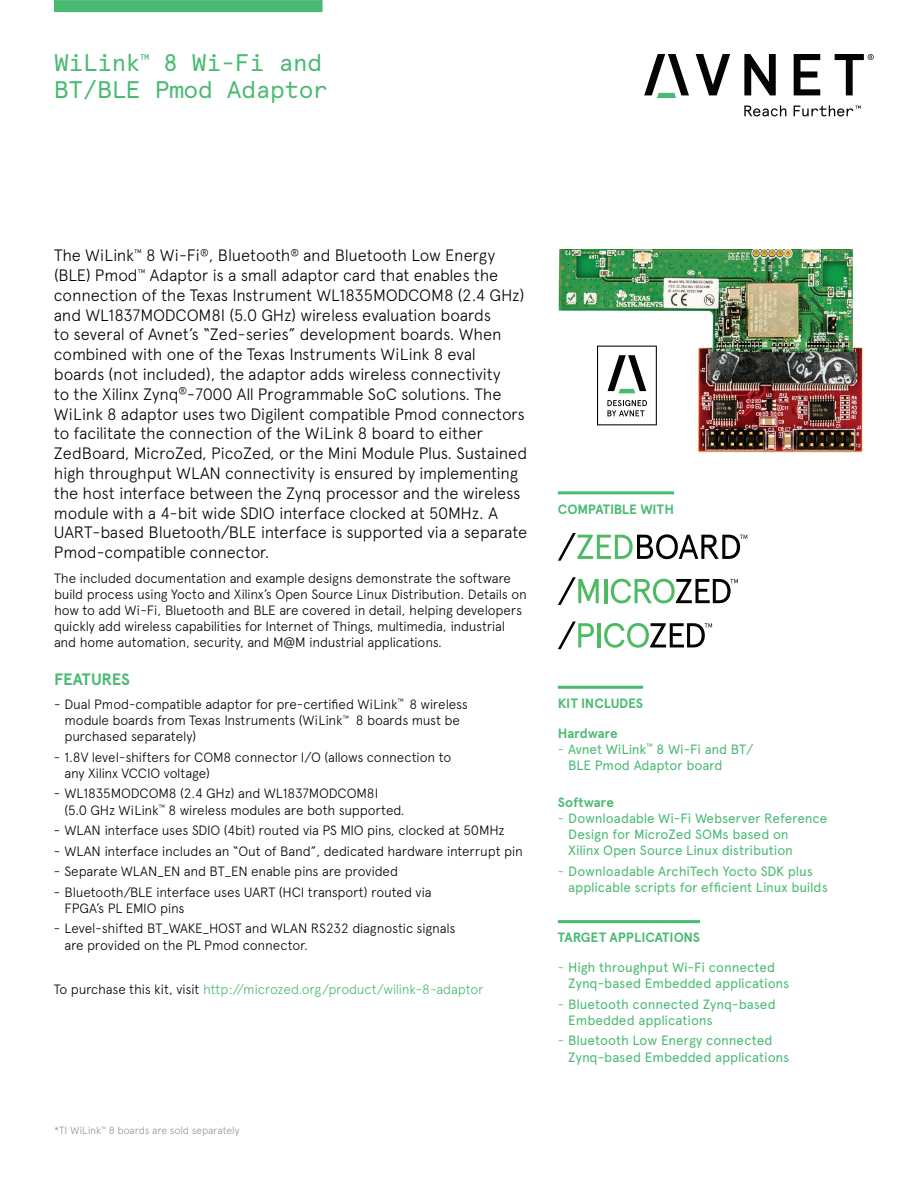
<style>
.page{position:relative;width:918px;height:1188px;background:#fff}
.page>*{position:absolute;margin:0;border:0;box-sizing:border-box;transform-origin:0 0}
.t1{font:24px/27px "Apercu Avnet Mono";letter-spacing:-.02em;color:#4aba73}
.t2{font:300 16.5px/19.8px "Apercu Pro";letter-spacing:-.01em;color:#040503}
.t3{font:700 16.5px "Apercu Pro";letter-spacing:-.005em;color:#4aba73}
.t4{font:300 13.5px/16.2px "Apercu Pro";letter-spacing:-.015em;color:#040503}
.t5{font:13.5px/16.2px "Apercu Pro";letter-spacing:-.005em;color:#4aba73}
.t6{font:300 13.5px "Apercu Pro";letter-spacing:-.015em;color:#4aba73}
.t7{font:700 13.5px/29.7px "Apercu Pro";letter-spacing:-.005em;color:#4aba73}
.t8{font:300 10.5px "Apercu Pro";letter-spacing:-.01em;color:#939698}
.s1{color:#040503}
.s2{font-weight:300}
</style>
<div class="page">
<svg style="left:644px;top:54px;width:45px;height:44px"></svg>
<svg style="left:794px;top:54px;width:26px;height:41px"></svg>
<svg style="left:696px;top:54px;width:34px;height:41px"></svg>
<svg style="left:744px;top:54px;width:32px;height:41px"></svg>
<svg style="left:835px;top:54px;width:39px;height:41px"></svg>
<svg style="left:744px;top:105px;width:42px;height:11px"></svg>
<svg style="left:794px;top:105px;width:67px;height:11px"></svg>
<img style="left:558px;top:249px;width:305px;height:204px">
<hr style="left:558px;top:491px;width:116px;height:3px;background:#4aba73">
<hr style="left:558px;top:686px;width:85px;height:3px;background:#4aba73">
<hr style="left:558px;top:920px;width:142px;height:3px;background:#4aba73">
<svg style="left:597px;top:346px;width:60px;height:79px"></svg>
<div style="left:54px;top:0;width:269px;height:12px;background:#4aba73"></div>
<svg style="left:558px;top:577px;width:41px;height:28px"></svg>
<hr style="left:604px;top:579px;width:3px;height:24px;background:#4eba64">
<svg style="left:611px;top:579px;width:127px;height:24px"></svg>
<svg style="left:558px;top:622px;width:36px;height:27px"></svg>
<hr style="left:597px;top:623px;width:3px;height:24px;background:#4eba64">
<svg style="left:604px;top:623px;width:108px;height:25px"></svg>
<svg style="left:558px;top:533px;width:189px;height:28px"></svg>
<h1 class="t1" style="left:54px;top:48px;width:276px">WiLink<sup>™</sup> 8 Wi-Fi and<br>BT/BLE Pmod Adaptor</h1>
<p class="t2" style="left:54px;top:244px;width:475px">The WiLink<sup>™</sup> 8 Wi-Fi<sup>®</sup>, Bluetooth<sup>®</sup> and Bluetooth Low Energy (BLE) Pmod<sup>™</sup> Adaptor is a small adaptor card that enables the connection of the Texas Instrument WL1835MODCOM8 (2.4 GHz) and WL1837MODCOM8I (5.0 GHz) wireless evaluation boards<br>to several of Avnet’s “Zed-series” development boards. When combined with one of the Texas Instruments WiLink 8 eval boards (not included), the adaptor adds wireless connectivity<br>to the Xilinx Zynq<sup>®</sup>-7000 All Programmable SoC solutions. The WiLink 8 adaptor uses two Digilent compatible Pmod connectors to facilitate the connection of the WiLink 8 board to either ZedBoard, MicroZed, PicoZed, or the Mini Module Plus. Sustained high throughput WLAN connectivity is ensured by implementing the host interface between the Zynq processor and the wireless module with a 4-bit wide SDIO interface clocked at 50MHz. A UART-based Bluetooth/BLE interface is supported via a separate Pmod-compatible connector.</p>
<p class="t4" style="left:54px;top:568px;width:474px">The included documentation and example designs demonstrate the software build process using Yocto and Xilinx’s Open Source Linux Distribution. Details on how to add Wi-Fi, Bluetooth and BLE are covered in detail, helping developers quickly add wireless capabilities for Internet of Things, multimedia, industrial and home automation, security, and M@M industrial applications.</p>
<p class="t3" style="left:54px;top:666px;width:78px">FEATURES</p>
<p class="t4" style="left:64px;top:695px;width:405px;text-indent:-10px">- Dual Pmod-compatible adaptor for pre-certified WiLink<sup>™</sup> 8 wireless module boards from Texas Instruments (WiLink<sup>™</sup> 8 boards must be purchased separately)</p>
<p class="t4" style="left:64px;top:748px;width:388px;text-indent:-11px">- 1.8V level-shifters for COM8 connector I/O (allows connection to any Xilinx VCCIO voltage)</p>
<p class="t4" style="left:64px;top:784px;width:342px;text-indent:-11px">- WL1835MODCOM8 (2.4 GHz) and WL1837MODCOM8I<br>(5.0 GHz WiLink<sup>™</sup> 8 wireless modules are both supported.</p>
<p class="t4" style="left:54px;top:821px;width:452px">- WLAN interface uses SDIO (4bit) routed via PS MIO pins, clocked at 50MHz</p>
<p class="t4" style="left:54px;top:842px;width:470px">- WLAN interface includes an “Out of Band”, dedicated hardware interrupt pin</p>
<p class="t4" style="left:54px;top:862px;width:346px">- Separate WLAN_EN and BT_EN enable pins are provided</p>
<p class="t4" style="left:64px;top:883px;width:369px;text-indent:-11px">- Bluetooth/BLE interface uses UART (HCI transport) routed via<br>FPGA’s PL EMIO pins</p>
<p class="t4" style="left:64px;top:919px;width:393px;text-indent:-11px">- Level-shifted BT_WAKE_HOST and WLAN RS232 diagnostic signals are provided on the PL Pmod connector.</p>
<p class="t6" style="left:54px;top:980px;width:431px"><span class="s1">To purchase this kit, visit</span> http://microzed.org/product/wilink-8-adaptor</p>
<p class="t8" style="left:54px;top:1122px;width:187px">*TI WiLink<sup>™</sup> 8 boards are sold separately</p>
<p class="t7" style="left:558px;top:493px;width:118px">COMPATIBLE WITH</p>
<p class="t7" style="left:558px;top:687px;width:87px">KIT INCLUDES<br>Hardware</p>
<p class="t5" style="left:568px;top:740px;width:187px;text-indent:-10px"><span class="s2">-</span> Avnet WiLink<sup>™</sup> 8 Wi-Fi and BT/<br>BLE Pmod Adaptor board</p>
<p class="t7" style="left:558px;top:786px;width:58px">Software</p>
<p class="t5" style="left:568px;top:809px;width:261px;text-indent:-11px"><span class="s2">-</span> Downloadable Wi-Fi Webserver Reference<br>Design for MicroZed SOMs based on<br>Xilinx Open Source Linux distribution</p>
<p class="t5" style="left:568px;top:862px;width:261px;text-indent:-11px"><span class="s2">-</span> Downloadable ArchiTech Yocto SDK plus applicable scripts for efficient Linux builds</p>
<p class="t7" style="left:558px;top:922px;width:144px">TARGET APPLICATIONS</p>
<p class="t5" style="left:568px;top:958px;width:223px;text-indent:-11px"><span class="s2">-</span> High throughput Wi-Fi connected<br>Zynq-based Embedded applications</p>
<p class="t5" style="left:568px;top:995px;width:209px;text-indent:-11px"><span class="s2">-</span> Bluetooth connected Zynq-based<br>Embedded applications</p>
<p class="t5" style="left:568px;top:1032px;width:223px;text-indent:-11px"><span class="s2">-</span> Bluetooth Low Energy connected<br>Zynq-based Embedded applications</p>
</div>
